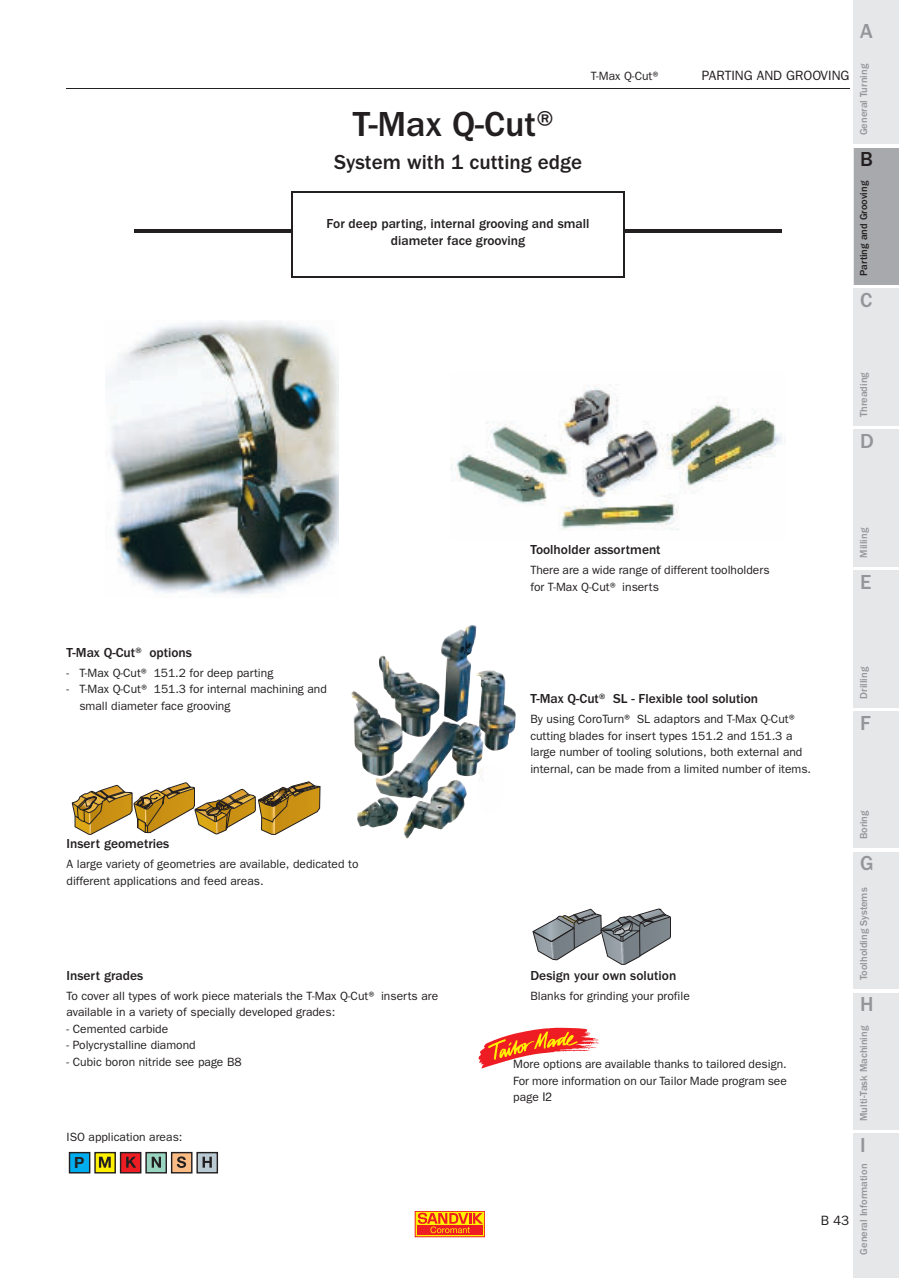
<style>
.page{position:relative;width:899px;height:1278px;background:#fff}
.page>*{position:absolute;margin:0;border:0;box-sizing:border-box;transform-origin:0 0}
.t1{font:500 36px "Franklin Gothic";color:#231f20}
.t2{font:500 21px "Franklin Gothic";color:#231f20}
.t3{font:500 21px "Franklin Gothic";color:#939598}
.t4{font:700 15.3px "Helvetica Neue";color:#231f20}
.t5{font:500 13.5px/16.5px "Franklin Gothic";color:#231f20;text-align:center}
.t6{font:13.5px "Franklin Gothic";letter-spacing:-.005em;color:#231f20}
.t7{font:12px/16.5px "Franklin Gothic";color:#231f20}
.t8{font:500 10.5px "Franklin Gothic";color:#939598}
.t9{font:500 10.5px "Franklin Gothic";color:#231f20}
.s1{font-weight:400}
.s2{font-family:"Helvetica Neue"}
</style>
<div class="page">
<div style="left:415px;top:1211px;width:70px;height:25px;border:1px solid #ee1d23"></div>
<div style="left:417px;top:1224px;width:66px;height:10px;background:#ee1d23"></div>
<svg style="left:417px;top:1212px;width:66px;height:21px"></svg>
<div style="left:853px;top:0;width:45px;height:144px;background:#e6e7e9"></div>
<div style="left:853px;top:289px;width:45px;height:136px;background:#e6e7e9"></div>
<hr style="left:853px;top:288px;width:45px;height:1px;background:#e6e7e9">
<hr style="left:853px;top:425px;width:45px;height:1px;background:#e6e7e9">
<div style="left:853px;top:570px;width:45px;height:137px;background:#e6e7e9"></div>
<hr style="left:853px;top:707px;width:45px;height:1px;background:#e6e7e9">
<div style="left:853px;top:711px;width:45px;height:137px;background:#e6e7e9"></div>
<div style="left:853px;top:852px;width:45px;height:136px;background:#e6e7e9"></div>
<hr style="left:853px;top:851px;width:45px;height:1px;background:#e6e7e9">
<hr style="left:853px;top:988px;width:45px;height:1px;background:#e6e7e9">
<div style="left:853px;top:1133px;width:45px;height:144px;background:#e6e7e9"></div>
<div style="left:853px;top:429px;width:45px;height:137px;background:#e6e7e9"></div>
<hr style="left:853px;top:566px;width:45px;height:1px;background:#e6e7e9">
<div style="left:853px;top:148px;width:45px;height:137px;background:#a8a9ad"></div>
<hr style="left:67px;top:88px;width:782px;height:1px;background:#231f20">
<div style="left:853px;top:993px;width:45px;height:136px;background:#e6e7e9"></div>
<hr style="left:853px;top:992px;width:45px;height:1px;background:#e6e7e9">
<hr style="left:853px;top:1129px;width:45px;height:1px;background:#e6e7e9">
<hr style="left:292px;top:191px;width:332px;height:2px;background:#231f20">
<hr style="left:623px;top:192px;width:1px;height:86px;background:#231f20">
<hr style="left:291px;top:276px;width:333px;height:2px;background:#231f20">
<hr style="left:291px;top:191px;width:2px;height:86px;background:#231f20">
<hr style="left:135px;top:229px;width:157px;height:3px;background:#231f20">
<hr style="left:624px;top:229px;width:157px;height:3px;background:#231f20">
<img style="left:106px;top:321px;width:232px;height:274px">
<div style="left:69px;top:1152px;width:21px;height:20px;background:#00aeef"></div>
<div style="left:69px;top:1151px;width:21px;height:22px;border:1px solid #231f20"></div>
<div style="left:95px;top:1152px;width:20px;height:20px;background:linear-gradient(to right,#fff101,#fff101)"></div>
<div style="left:94px;top:1151px;width:22px;height:22px;border:1px solid #231f20"></div>
<svg style="left:99px;top:1156px;width:12px;height:11px"></svg>
<div style="left:121px;top:1152px;width:20px;height:20px;background:#ee1d23"></div>
<div style="left:120px;top:1151px;width:21px;height:22px;border:1px solid #231f20"></div>
<svg style="left:126px;top:1156px;width:10px;height:11px"></svg>
<div style="left:146px;top:1152px;width:20px;height:20px;background:linear-gradient(to right,#98d4c0,#98d4c0)"></div>
<div style="left:145px;top:1151px;width:22px;height:22px;border:1px solid #231f20"></div>
<svg style="left:152px;top:1156px;width:9px;height:11px"></svg>
<div style="left:172px;top:1152px;width:20px;height:20px;background:#fbbb85"></div>
<div style="left:171px;top:1151px;width:21px;height:22px;border:1px solid #231f20"></div>
<svg style="left:177px;top:1156px;width:9px;height:11px"></svg>
<div style="left:197px;top:1152px;width:20px;height:20px;background:#bacad2"></div>
<div style="left:196px;top:1151px;width:22px;height:22px;border:1px solid #231f20"></div>
<svg style="left:202px;top:1156px;width:10px;height:11px"></svg>
<img style="left:375px;top:626px;width:141px;height:172px">
<img style="left:450px;top:384px;width:332px;height:146px">
<svg style="left:72px;top:781px;width:248px;height:53px"></svg>
<svg style="left:532px;top:908px;width:138px;height:56px"></svg>
<svg style="left:478px;top:1027px;width:122px;height:41px"></svg>
<p class="t7" style="left:590px;top:69px;width:72px">T-Max Q-Cut®</p>
<p class="t6" style="left:702px;top:71px;width:149px">PARTING AND GROOVING</p>
<h1 class="t1" style="left:352px;top:111px;width:212px">T-Max Q-Cut<span class="s1">®</span></h1>
<h2 class="t2" style="left:334px;top:155px;width:249px">System with 1 cutting edge</h2>
<p class="t5" style="left:326px;top:216px;width:264px">For deep parting, internal grooving and small diameter face grooving</p>
<h2 class="t3" style="left:860px;top:24px;width:14px">A</h2>
<p class="t8" style="left:859px;top:135px;width:73px;rotate:-90deg">General Turning</p>
<h2 class="t2" style="left:860px;top:152px;width:14px">B</h2>
<p class="t9" style="left:859px;top:276px;width:97px;rotate:-90deg">Parting and Grooving</p>
<h2 class="t3" style="left:860px;top:293px;width:14px">C</h2>
<p class="t8" style="left:859px;top:417px;width:46px;rotate:-90deg">Threading</p>
<h2 class="t3" style="left:860px;top:433px;width:15px">D</h2>
<p class="t5" style="left:530px;top:542px;width:132px">Toolholder assortment</p>
<p class="t7" style="left:530px;top:563px;width:241px">There are a wide range of different toolholders for T-Max Q-Cut® inserts</p>
<p class="t8" style="left:859px;top:558px;width:31px;rotate:-90deg">Milling</p>
<h2 class="t3" style="left:860px;top:574px;width:13px">E</h2>
<p class="t5" style="left:67px;top:645px;width:127px">T-Max Q-Cut<span class="s1">®</span> options</p>
<p class="t7" style="left:67px;top:665px;width:208px">- T-Max Q-Cut® 151.2 for deep parting</p>
<p class="t7" style="left:79px;top:681px;width:249px;text-indent:-13px">- T-Max Q-Cut® 151.3 for internal machining and small diameter face grooving</p>
<p class="t5" style="left:530px;top:691px;width:229px">T-Max Q-Cut<span class="s1">®</span> SL - Flexible tool solution</p>
<p class="t7" style="left:530px;top:712px;width:282px">By using CoroTurn® SL adaptors and T-Max Q-Cut® cutting blades for insert types 151.2 and 151.3 a large number of tooling solutions, both external and internal, can be made from a limited number of items.</p>
<p class="t8" style="left:859px;top:698px;width:33px;rotate:-90deg">Drilling</p>
<h2 class="t3" style="left:860px;top:715px;width:12px">F</h2>
<p class="t5" style="left:67px;top:836px;width:104px">Insert geometries</p>
<p class="t7" style="left:67px;top:856px;width:293px">A large variety of geometries are available, dedicated to different applications and feed areas.</p>
<p class="t5" style="left:67px;top:968px;width:78px">Insert grades</p>
<p class="t7" style="left:67px;top:988px;width:373px">To cover all types of work piece materials the T-Max Q-Cut® inserts are available in a variety of specially developed grades:</p>
<p class="t7" style="left:67px;top:1021px;width:103px">- Cemented carbide</p>
<p class="t7" style="left:67px;top:1038px;width:130px">- Polycrystalline diamond</p>
<p class="t7" style="left:67px;top:1054px;width:177px">- Cubic boron nitride see page B8</p>
<p class="t7" style="left:67px;top:1129px;width:117px">ISO application areas:</p>
<p class="t4" style="left:74px;top:1156px;width:12px">P</p>
<p class="t5" style="left:530px;top:968px;width:147px">Design your own solution</p>
<p class="t7" style="left:530px;top:988px;width:161px">Blanks for grinding your profile</p>
<p class="t7" style="left:513px;top:1056px;width:275px;text-align:justify">More options are available thanks to tailored design.<br>For more information on our Tailor Made program see page <span class="s2">I2</span></p>
<p class="t6" style="left:820px;top:1215px;width:30px">B 43</p>
<p class="t8" style="left:859px;top:839px;width:30px;rotate:-90deg">Boring</p>
<h2 class="t3" style="left:860px;top:856px;width:15px">G</h2>
<p class="t8" style="left:859px;top:980px;width:94px;rotate:-90deg">Toolholding Systems</p>
<h2 class="t3" style="left:860px;top:996px;width:15px">H</h2>
<p class="t8" style="left:859px;top:1121px;width:97px;rotate:-90deg">Multi-Task Machining</p>
<h2 class="t3" style="left:860px;top:1137px;width:7px">I</h2>
<p class="t8" style="left:859px;top:1254px;width:92px;rotate:-90deg">General Information</p>
</div>
